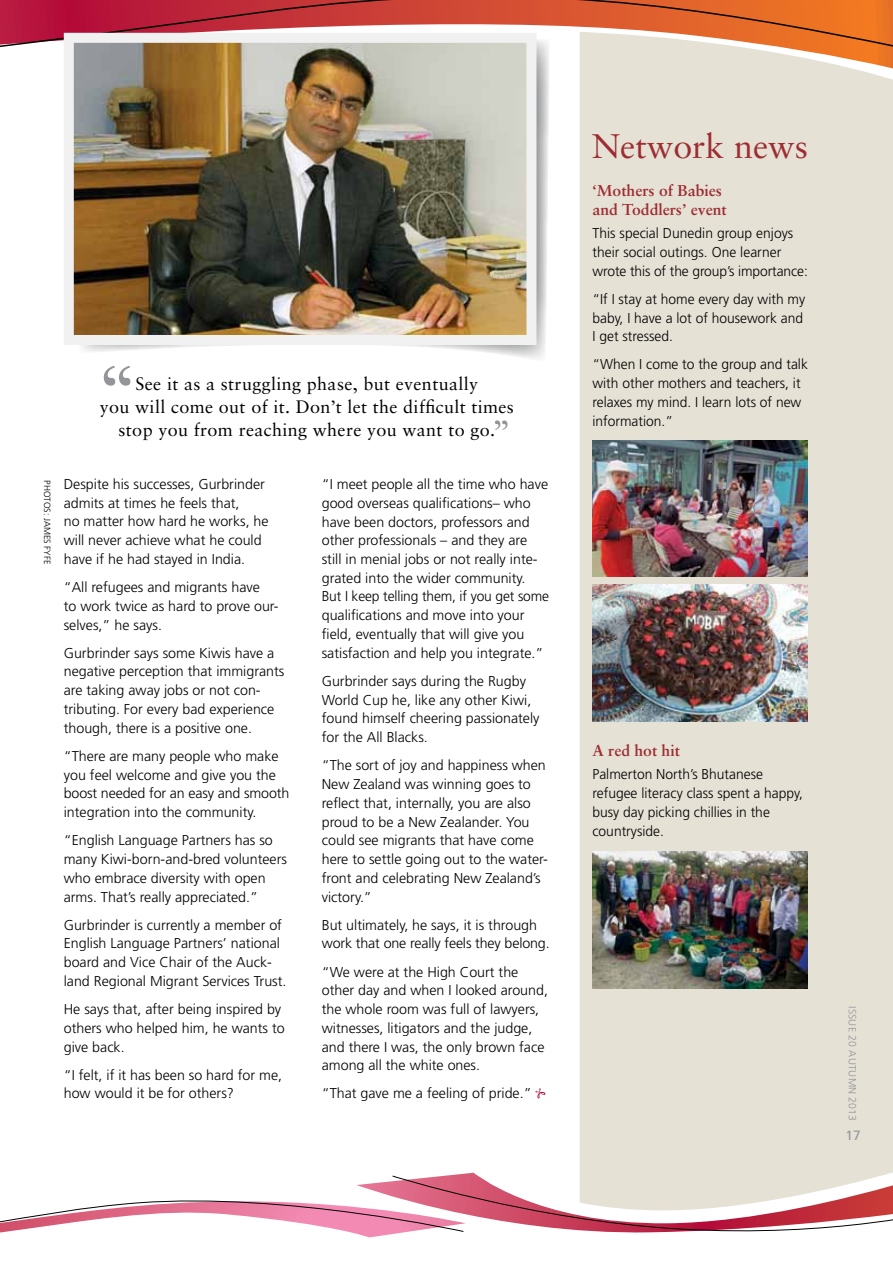
<style>
.page{position:relative;width:893px;height:1263px;background:#fff}
.page>*{position:absolute;margin:0;border:0;box-sizing:border-box;transform-origin:0 0}
.t1{font:34.05px "Sabon MC";color:#9d2d33}
.t2{font:18px/23.2px "Sabon MC";letter-spacing:.02em;color:#000;text-align:center}
.t3{font:700 15.75px/18.8px "Sabon MC";color:#9d2d33}
.t4{font:300 14.25px/18.8px "Frutiger";color:#000}
.t5{font:13.5px "Frutiger";color:#939598}
.t6{font:300 10.5px "Frutiger";letter-spacing:.02em;color:#939598}
.t7{font:300 9px "Frutiger";color:#000}
</style>
<div class="page">
<svg style="left:464px;top:1173px;width:429px;height:60px"></svg>
<svg style="left:0;top:1173px;width:464px;height:65px"></svg>
<div style="left:580px;top:187px;width:313px;height:1024px;background:#e6e1d5"></div>
<svg style="left:536px;top:1088px;width:9px;height:10px"></svg>
<img style="left:592px;top:440px;width:216px;height:137px">
<img style="left:592px;top:851px;width:216px;height:137px">
<img style="left:592px;top:585px;width:216px;height:136px">
<svg style="left:0;top:0;width:893px;height:187px"></svg>
<svg style="left:104px;top:366px;width:26px;height:20px"></svg>
<svg style="left:495px;top:420px;width:12px;height:10px"></svg>
<svg style="left:0;top:20px;width:2px;height:124px"></svg>
<svg style="left:81px;top:39px;width:469px;height:320px"></svg>
<img style="left:75px;top:44px;width:450px;height:290px">
<div style="left:64px;top:33px;width:472px;height:312px;border:10px solid #f1f1f2"></div>
<p class="t2" style="left:100px;top:371px;width:416px">See it as a struggling phase, but eventually<br>you will come out of it. Don’t let the difficult times stop you from reaching where you want to go.</p>
<p class="t7" style="left:52px;top:480px;width:85px;rotate:90deg">Photos: James Fyfe</p>
<p class="t4" style="left:64px;top:475px;width:206px">Despite his successes, Gurbrinder admits at times he feels that,<br>no matter how hard he works, he will never achieve what he could have if he had stayed in India.</p>
<p class="t4" style="left:64px;top:578px;width:216px">“All refugees and migrants have<br>to work twice as hard to prove our&shy;selves,” he says.</p>
<p class="t4" style="left:64px;top:643px;width:222px">Gurbrinder says some Kiwis have a negative perception that immigrants are taking away jobs or not con&shy;tributing. For every bad experience though, there is a positive one.</p>
<p class="t4" style="left:64px;top:746px;width:227px">“There are many people who make you feel welcome and give you the boost needed for an easy and smooth integration into the community.</p>
<p class="t4" style="left:64px;top:831px;width:225px">“English Language Partners has so many Kiwi-born-and-bred volunteers who embrace diversity with open arms. That’s really appreciated.”</p>
<p class="t4" style="left:64px;top:915px;width:224px">Gurbrinder is currently a member of English Language Partners’ national board and Vice Chair of the Auck&shy;land Regional M igrant Services Trust.</p>
<p class="t4" style="left:64px;top:1000px;width:222px">He says that, after being inspired by others who helped him, he wants to give back.</p>
<p class="t4" style="left:64px;top:1065px;width:220px">“I felt, if it has been so hard for me, how would it be for others?</p>
<p class="t4" style="left:322px;top:475px;width:229px">“I meet people all the time who have good overseas qualifications– who have been doctors, professors and other professionals – and they are still in menial jobs or not really inte&shy;grated into the wider community.<br>But I keep telling them, if you get some qualifications and move into your field, eventually that will give you satisfaction and help you integrate.”</p>
<p class="t4" style="left:322px;top:671px;width:219px">Gurbrinder says during the Rugby<br>World Cup he, like any other Kiwi, found himself cheering passionately for the All Blacks.</p>
<p class="t4" style="left:322px;top:756px;width:228px">“The sort of joy and happiness when<br>New Zealand was winning goes to reflect that, internally, you are also proud to be a New Zealander. You could see migrants that have come here to settle going out to the water&shy;front and celebrating New Zealand’s victory.”</p>
<p class="t4" style="left:322px;top:915px;width:229px">But ultimately, he says, it is through work that one really feels they belong.</p>
<p class="t4" style="left:322px;top:962px;width:228px">“We were at the High Court the other day and when I looked around, the whole room was full of lawyers, witnesses, litigators and the judge, and there I was, the only brown face among all the white ones.</p>
<p class="t4" style="left:322px;top:1084px;width:211px">“That gave me a feeling of pride.”</p>
<h1 class="t1" style="left:592px;top:126px;width:218px">Network news</h1>
<p class="t3" style="left:592px;top:181px;width:136px">‘Mothers of Babies and Toddlers’ event</p>
<p class="t4" style="left:592px;top:224px;width:217px">This special Dunedin group enjoys their social outings. One learner wrote this of the group’s importance:</p>
<p class="t4" style="left:592px;top:289px;width:214px">“If I stay at home every day with my baby, I have a lot of housework and<br>I get stressed.</p>
<p class="t4" style="left:592px;top:355px;width:217px">“When I come to the group and talk with other mothers and teachers, it relaxes my mind. I learn lots of new information.”</p>
<p class="t3" style="left:592px;top:741px;width:89px">A red hot hit</p>
<p class="t4" style="left:592px;top:765px;width:212px">Palmerton North’s Bhutanese refugee literacy class spent a happy, busy day picking chillies in the countryside.</p>
<p class="t6" style="left:858px;top:1006px;width:116px;rotate:90deg">Issue 20 Autumn 2013</p>
<p class="t5" style="left:845px;top:1127px;width:17px">17</p>
</div>
